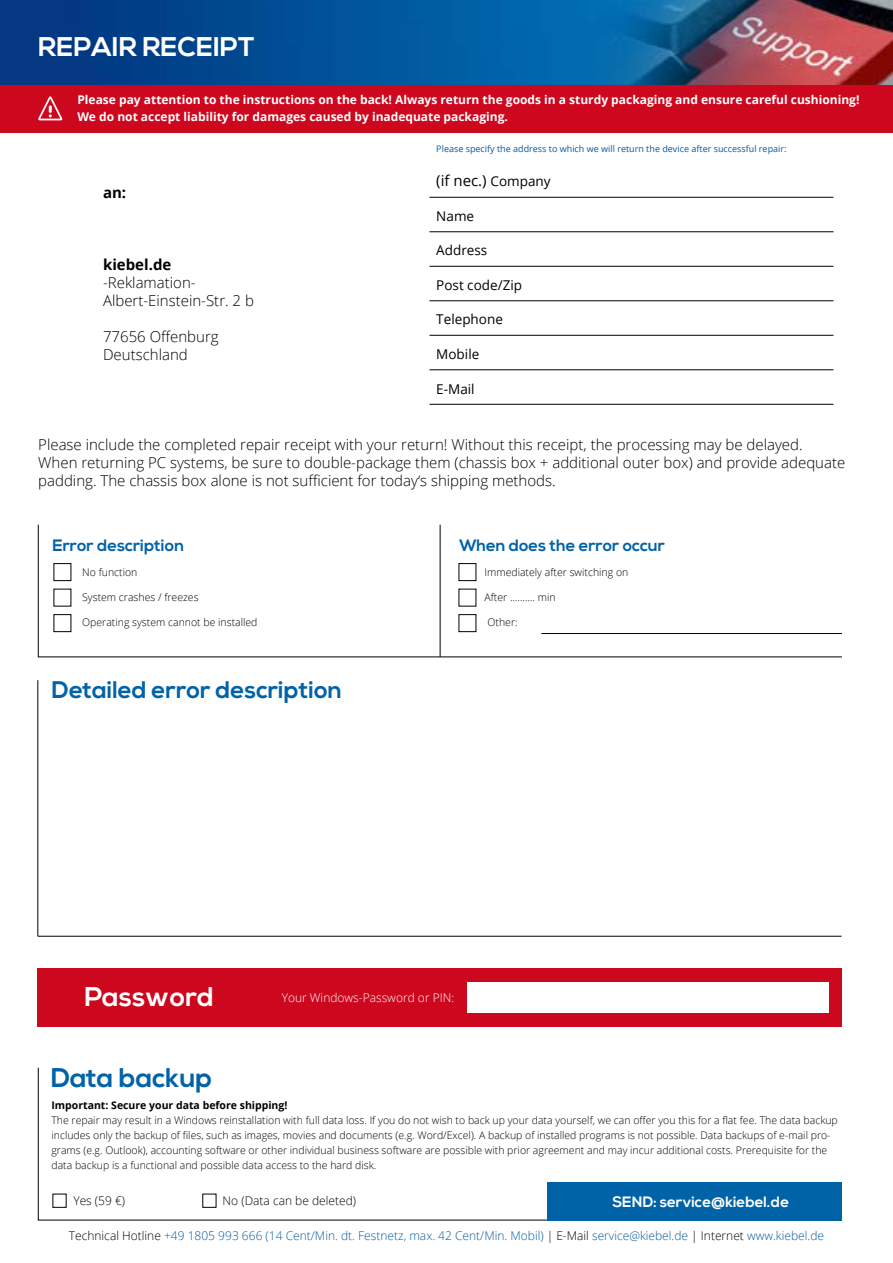
<style>
.page{position:relative;width:893px;height:1263px;background:#fff}
.page>*{position:absolute;margin:0;border:0;box-sizing:border-box;transform-origin:0 0}
.t1{font:700 27px "Nexa";color:#fff}
.t2{font:700 27px "Nexa";color:#0063a8}
.t3{font:700 24px "Nexa";color:#0063a8}
.t4{font:700 16.5px "Nexa";color:#0063a8}
.t5{font:300 15px/18px "Open Sans";color:#000}
.t6{font:700 15px "Nexa";color:#fff}
.t7{font:15px "Open Sans";color:#000}
.t8{font:700 15px "Open Sans";color:#000}
.t9{font:13.5px "Open Sans";color:#000}
.t10{font:700 12px/16.5px "Open Sans";color:#fff}
.t11{font:300 12px "Open Sans";color:#055a9f}
.t12{font:300 12px "Open Sans";color:#000}
.t13{font:300 12px "Open Sans";color:#fff}
.t14{font:300 10.5px/15px "Open Sans";color:#000}
.t15{font:700 10.5px "Open Sans";color:#000}
.t16{font:9px "Open Sans";color:#055a9f}
.s1{font-size:13.5px}
.s2{color:#000}
</style>
<div class="page">
<div style="left:37px;top:968px;width:805px;height:59px;background:#cd071e"></div>
<img style="left:0;top:0;width:893px;height:86px">
<div style="left:0;top:86px;width:893px;height:47px;background:#cd071e"></div>
<hr style="left:429px;top:197px;width:404px;height:1px;background:#000">
<hr style="left:429px;top:231px;width:404px;height:1px;background:#000">
<hr style="left:429px;top:266px;width:404px;height:1px;background:#000">
<hr style="left:429px;top:300px;width:404px;height:1px;background:#000">
<hr style="left:429px;top:335px;width:404px;height:1px;background:#000">
<hr style="left:429px;top:369px;width:404px;height:1px;background:#000">
<hr style="left:429px;top:404px;width:404px;height:1px;background:#000">
<hr style="left:38px;top:656px;width:804px;height:1px;background:#000">
<hr style="left:541px;top:633px;width:301px;height:1px;background:#000">
<hr style="left:38px;top:525px;width:1px;height:132px;background:#000">
<hr style="left:440px;top:525px;width:1px;height:132px;background:#000">
<div style="left:54px;top:563px;width:17px;height:18px;border:1px solid #000"></div>
<div style="left:459px;top:563px;width:17px;height:18px;border:1px solid #000"></div>
<div style="left:54px;top:614px;width:17px;height:18px;border:1px solid #000"></div>
<svg style="left:38px;top:1067px;width:804px;height:154px"></svg>
<div style="left:53px;top:1194px;width:14px;height:14px;border:1px solid #000"></div>
<div style="left:202px;top:1194px;width:14px;height:14px;border:1px solid #000"></div>
<hr style="left:38px;top:936px;width:803px;height:1px;background:#000">
<hr style="left:37px;top:680px;width:1px;height:256px;background:#000">
<div style="left:459px;top:614px;width:17px;height:18px;border:1px solid #000"></div>
<div style="left:467px;top:982px;width:361px;height:31px;background:#fff"></div>
<svg style="left:38px;top:96px;width:25px;height:24px"></svg>
<div style="left:548px;top:1181px;width:294px;height:39px;background:#0063a8"></div>
<h1 class="t1" style="left:38px;top:31px;width:218px">REPAIR RECEIPT</h1>
<p class="t10" style="left:77px;top:91px;width:784px">Please pay attention to the instructions on the back! Always return the goods in a sturdy packaging and ensure careful cushioning!<br>We do not accept liability for damages caused by inadequate packaging.</p>
<h3 class="t8" style="left:103px;top:182px;width:25px">an:</h3>
<h3 class="t8" style="left:103px;top:254px;width:70px">kiebel.de</h3>
<h3 class="t5" style="left:103px;top:273px;width:152px">-Reklamation-<br>Albert-Einstein-Str. 2 b</h3>
<h3 class="t5" style="left:103px;top:327px;width:117px">77656 Offenburg<br>Deutschland</h3>
<p class="t16" style="left:436px;top:142px;width:352px">Please specify the address to which we will return the device after successful repair:</p>
<h3 class="t7" style="left:436px;top:171px;width:116px">(if nec.) <span class="s1">Company</span></h3>
<p class="t9" style="left:436px;top:207px;width:39px">Name</p>
<p class="t9" style="left:436px;top:241px;width:53px">Address</p>
<p class="t9" style="left:436px;top:276px;width:87px">Post code/Zip</p>
<p class="t9" style="left:436px;top:310px;width:68px">Telephone</p>
<p class="t9" style="left:436px;top:345px;width:45px">Mobile</p>
<p class="t9" style="left:436px;top:379px;width:40px">E-Mail</p>
<p class="t5" style="left:38px;top:435px;width:808px">Please include the completed repair receipt with your return! Without this receipt, the processing may be delayed.<br>When returning PC systems, be sure to double-package them (chassis box + additional outer box) and provide adequate padding. The chassis box alone is not sufficient for today‘s shipping methods.</p>
<h3 class="t4" style="left:52px;top:536px;width:133px">Error description</h3>
<h3 class="t4" style="left:459px;top:536px;width:207px">When does the error occur</h3>
<p class="t14" style="left:82px;top:564px;width:57px">No function</p>
<p class="t14" style="left:484px;top:564px;width:145px">Immediately after switching on</p>
<p class="t14" style="left:82px;top:590px;width:118px">System crashes / freezes</p>
<p class="t14" style="left:484px;top:590px;width:73px">After .......... min</p>
<p class="t14" style="left:82px;top:615px;width:177px">Operating system cannot be installed</p>
<p class="t14" style="left:487px;top:615px;width:32px">Other:</p>
<h2 class="t3" style="left:52px;top:676px;width:292px">Detailed error description</h2>
<h1 class="t1" style="left:85px;top:981px;width:131px">Password</h1>
<h1 class="t2" style="left:51px;top:1062px;width:163px">Data backup</h1>
<p class="t13" style="left:282px;top:989px;width:174px">Your Windows-Password or PIN:</p>
<p class="t15" style="left:51px;top:1098px;width:238px">Important: Secure your data before shipping!</p>
<p class="t14" style="left:51px;top:1113px;width:788px">The repair may result in a Windows reinstallation with full data loss. If you do not wish to back up your data yourself, we can offer you this for a flat fee. The data backup includes only the backup of files, such as images, movies and documents (e.g. Word/Excel). A backup of installed programs is not possible. Data backups of e-mail pro&shy;grams (e.g. Outlook), accounting software or other individual business software are possible with prior agreement and may incur additional costs. Prerequisite for the data backup is a functional and possible data access to the hard disk.</p>
<p class="t12" style="left:73px;top:1192px;width:53px">Yes (59 €)</p>
<p class="t12" style="left:223px;top:1192px;width:135px">No (Data can be deleted)</p>
<h3 class="t6" style="left:612px;top:1193px;width:178px">SEND: service@kiebel.de</h3>
<p class="t11" style="left:69px;top:1227px;width:757px"><span class="s2">Technical Hotline</span> +49 1805 993 666 (14 Cent/Min. dt. Festnetz, max. 42 Cent/Min. Mobil) <span class="s2">| E-Mail</span> service@kiebel.de <span class="s2">| Internet</span> www.kiebel.de</p>
</div>
